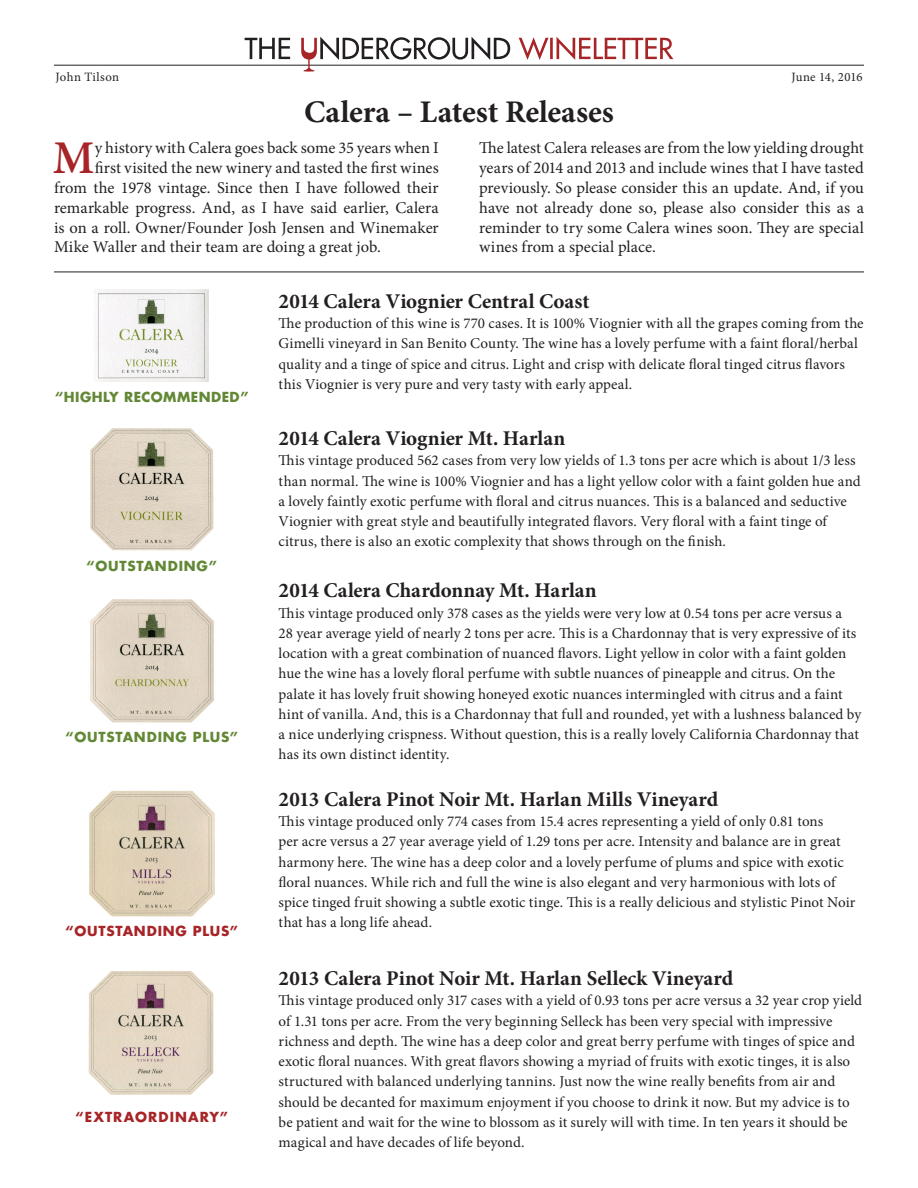
<style>
.page{position:relative;width:918px;height:1188px;background:#fff}
.page>*{position:absolute;margin:0;border:0;box-sizing:border-box;transform-origin:0 0}
.t1{font:600 46.95px "Minion Pro";color:#a72427}
.t2{font:700 31.5px "Minion Pro";color:#231f20}
.t3{font:700 21px "Minion Pro";letter-spacing:-.005em;color:#231f20}
.t4{font:16.5px/19.8px "Minion Pro";color:#231f20;text-align:justify}
.t5{font:15px/20.2px "Minion Pro";letter-spacing:.005em;color:#231f20}
.t6{font:700 13.5px "Futura";letter-spacing:.05em;color:#628835}
.t7{font:700 13.5px "Futura";letter-spacing:.06em;color:#a72427}
.t8{font:700 13.5px "Futura";letter-spacing:.08em;color:#a72427}
.t9{font:12.75px "Minion Pro";letter-spacing:.02em;color:#231f20}
</style>
<div class="page">
<hr style="left:54px;top:65px;width:810px;height:1px;background:#231f20">
<hr style="left:54px;top:272px;width:810px;height:1px;background:#231f20">
<img style="left:97px;top:290px;width:112px;height:92px">
<img style="left:90px;top:599px;width:124px;height:124px">
<img style="left:89px;top:791px;width:126px;height:126px">
<img style="left:89px;top:971px;width:125px;height:124px">
<img style="left:90px;top:428px;width:65px;height:122px">
<svg style="left:519px;top:37px;width:154px;height:23px"></svg>
<svg style="left:245px;top:37px;width:265px;height:35px"></svg>
<p class="t9" style="left:56px;top:68px;width:65px">John Tilson</p>
<p class="t9" style="left:791px;top:68px;width:73px">June 14, 2016</p>
<p class="t2" style="left:304px;top:90px;width:311px">Calera – Latest Releases</p>
<p class="t1" style="left:53px;top:126px;width:43px">M</p>
<p class="t4" style="left:95px;top:138px;width:346px">y history with Calera goes back some 35 years when I</p>
<p class="t4" style="left:95px;top:158px;width:346px">first visited the new winery and tasted the first wines</p>
<p class="t4" style="left:54px;top:178px;width:386px">from the 1978 vintage. Since then I have followed their</p>
<p class="t4" style="left:54px;top:198px;width:386px">remarkable progress. And, as I have said earlier, Calera</p>
<p class="t4" style="left:54px;top:218px;width:386px">is on a roll. Owner/Founder Josh Jensen and Winemaker</p>
<p class="t4" style="left:54px;top:237px;width:328px">Mike Waller and their team are doing a great job.</p>
<p class="t4" style="left:479px;top:138px;width:386px">The latest Calera releases are from the low yielding drought years of 2014 and 2013 and include wines that I have tasted previously. So please consider this an update. And, if you have not already done so, please also consider this as a reminder to try some Calera wines soon. They are special wines from a special place.</p>
<p class="t6" style="left:55px;top:388px;width:195px">“HIGHLY RECOMMENDED”</p>
<p class="t6" style="left:87px;top:556px;width:132px">“OUTSTANDING”</p>
<p class="t6" style="left:66px;top:727px;width:174px">“OUTSTANDING PLUS”</p>
<p class="t7" style="left:66px;top:921px;width:174px">“OUTSTANDING PLUS”</p>
<p class="t8" style="left:76px;top:1108px;width:154px">“EXTRAORDINARY”</p>
<p class="t3" style="left:279px;top:286px;width:312px">2014 Calera Viognier Central Coast</p>
<p class="t5" style="left:279px;top:313px;width:587px">The production of this wine is 770 cases. It is 100% Viognier with all the grapes coming from the Gimelli vineyard in San Benito County. The wine has a lovely perfume with a faint floral/herbal quality and a tinge of spice and citrus. Light and crisp with delicate floral tinged citrus flavors this Viognier is very pure and very tasty with early appeal.</p>
<p class="t3" style="left:279px;top:424px;width:288px">2014 Calera Viognier Mt. Harlan</p>
<p class="t5" style="left:279px;top:450px;width:584px">This vintage produced 562 cases from very low yields of 1.3 tons per acre which is about 1/3 less than normal. The wine is 100% Viognier and has a light yellow color with a faint golden hue and a lovely faintly exotic perfume with floral and citrus nuances. This is a balanced and seductive Viognier with great style and beautifully integrated flavors. Very floral with a faint tinge of citrus, there is also an exotic complexity that shows through on the finish.</p>
<p class="t3" style="left:279px;top:576px;width:320px">2014 Calera Chardonnay Mt. Harlan</p>
<p class="t5" style="left:279px;top:603px;width:584px">This vintage produced only 378 cases as the yields were very low at 0.54 tons per acre versus a<br>28 year average yield of nearly 2 tons per acre. This is a Chardonnay that is very expressive of its location with a great combination of nuanced flavors. Light yellow in color with a faint golden hue the wine has a lovely floral perfume with subtle nuances of pineapple and citrus. On the palate it has lovely fruit showing honeyed exotic nuances intermingled with citrus and a faint hint of vanilla. And, this is a Chardonnay that full and rounded, yet with a lushness balanced by a nice underlying crispness. Without question, this is a really lovely California Chardonnay that has its own distinct identity.</p>
<p class="t3" style="left:279px;top:784px;width:441px">2013 Calera Pinot Noir Mt. Harlan Mills Vineyard</p>
<p class="t5" style="left:279px;top:811px;width:578px">This vintage produced only 774 cases from 15.4 acres representing a yield of only 0.81 tons<br>per acre versus a 27 year average yield of 1.29 tons per acre. Intensity and balance are in great harmony here. The wine has a deep color and a lovely perfume of plums and spice with exotic floral nuances. While rich and full the wine is also elegant and very harmonious with lots of spice tinged fruit showing a subtle exotic tinge. This is a really delicious and stylistic Pinot Noir that has a long life ahead.</p>
<p class="t3" style="left:279px;top:964px;width:456px">2013 Calera Pinot Noir Mt. Harlan Selleck Vineyard</p>
<p class="t5" style="left:279px;top:990px;width:585px">This vintage produced only 317 cases with a yield of 0.93 tons per acre versus a 32 year crop yield of 1.31 tons per acre. From the very beginning Selleck has been very special with impressive richness and depth. The wine has a deep color and great berry perfume with tinges of spice and exotic floral nuances. With great flavors showing a myriad of fruits with exotic tinges, it is also structured with balanced underlying tannins. Just now the wine really benefits from air and should be decanted for maximum enjoyment if you choose to drink it now. But my advice is to be patient and wait for the wine to blossom as it surely will with time. In ten years it should be magical and have decades of life beyond.</p>
</div>
